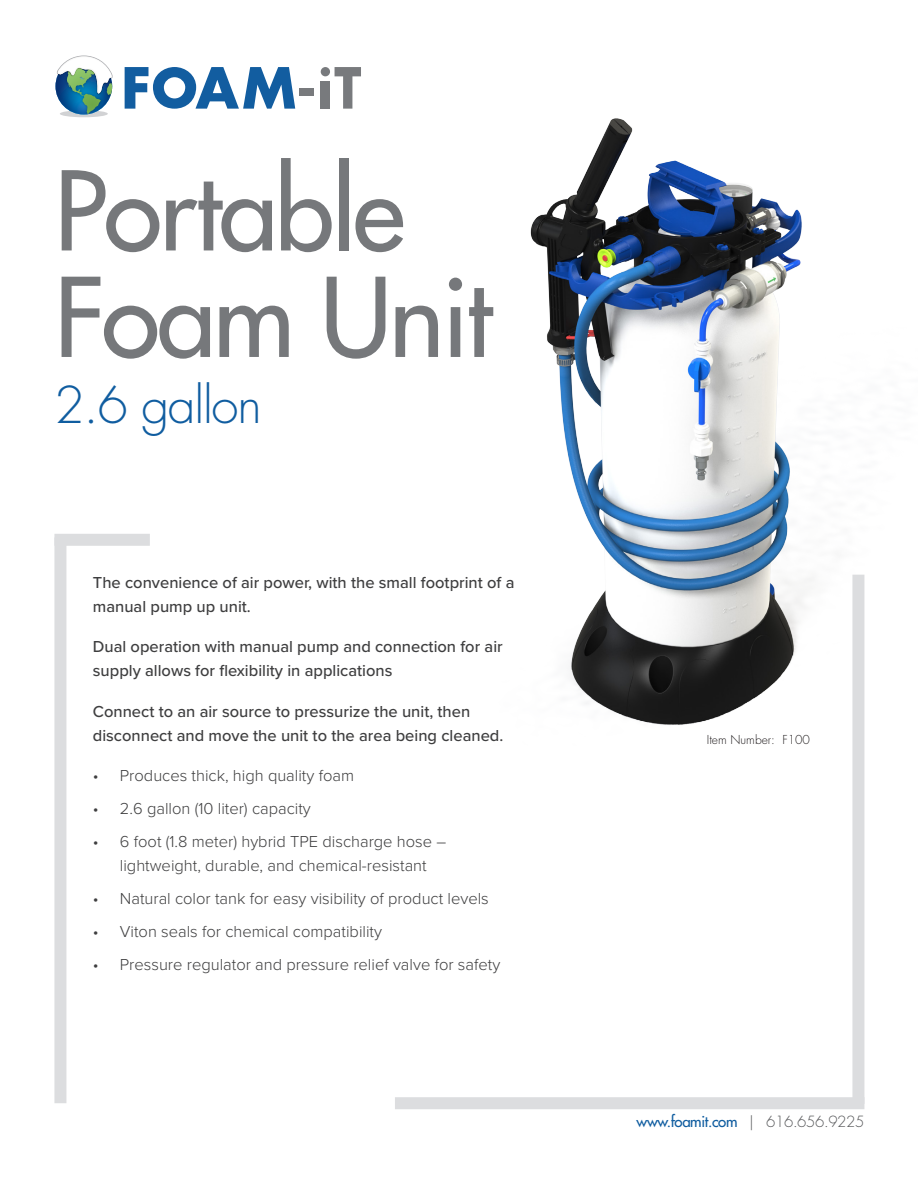
<style>
.page{position:relative;width:918px;height:1188px;background:#fff}
.page>*{position:absolute;margin:0;border:0;box-sizing:border-box;transform-origin:0 0}
.Heading1{font:500 106.5px/106.5px "Futura Std";letter-spacing:-.025em;color:#76787b}
.Heading1-2{font:300 49.5px "Futura Std";letter-spacing:-.025em;color:#105da0}
.t1{font:300 16.5px/24px "Proxima Nova";color:#3e3e3f;text-align:center}
.Text{font:500 16.5px/24px "Proxima Nova";color:#3e3e3f}
.FooterBlue{font:500 15px "Futura Std";letter-spacing:-.025em;color:#105da0}
.ItemNumber{font:300 12px "Futura Std";color:#231f20}
.s1{font-weight:300;color:#57585a}
</style>
<div class="page">
<svg style="left:125px;top:67px;width:170px;height:42px"></svg>
<div style="left:299px;top:89px;width:15px;height:7px;background:#787a7d"></div>
<div style="left:321px;top:67px;width:9px;height:9px;background:#787a7d;border-radius:50%"></div>
<div style="left:321px;top:81px;width:9px;height:28px;background:#787a7d"></div>
<svg style="left:335px;top:67px;width:26px;height:42px"></svg>
<div style="left:60px;top:110px;width:48px;height:7px;background:#d1d2d4;border-radius:50%"></div>
<svg style="left:57px;top:56px;width:56px;height:58px"></svg>
<img style="left:530px;top:118px;width:335px;height:670px">
<div style="left:54px;top:534px;width:96px;height:12px;background:#dcdddf"></div>
<div style="left:54px;top:537px;width:12px;height:566px;background:#dcdddf"></div>
<div style="left:395px;top:1097px;width:469px;height:12px;background:#dcdddf"></div>
<div style="left:852px;top:575px;width:12px;height:529px;background:#dcdddf"></div>
<p class="Heading1" style="left:54px;top:158px;width:439px">Portable<br>Foam Unit</p>
<p class="Heading1-2" style="left:54px;top:375px;width:209px">2.6 gallon</p>
<p class="Text" style="left:93px;top:570px;width:423px">The convenience of air power, with the small footprint of a manual pump up unit.</p>
<p class="Text" style="left:93px;top:634px;width:411px">Dual operation with manual pump and connection for air supply allows for flexibility in applications</p>
<p class="Text" style="left:93px;top:699px;width:412px">Connect to an air source to pressurize the unit, then disconnect and move the unit to the area being cleaned.</p>
<p class="t1" style="left:93px;top:763px;width:263px">• Produces thick, high quality foam</p>
<p class="t1" style="left:93px;top:796px;width:220px">• 2.6 gallon (10 liter) capacity</p>
<p class="t1" style="left:93px;top:829px;width:355px">• 6 foot (1.8 meter) hybrid TPE discharge hose – lightweight, durable, and chemical-resistant</p>
<p class="t1" style="left:93px;top:886px;width:397px">• Natural color tank for easy visibility of product levels</p>
<p class="t1" style="left:93px;top:919px;width:291px">• Viton seals for chemical compatibility</p>
<p class="t1" style="left:93px;top:952px;width:409px">• Pressure regulator and pressure relief valve for safety</p>
<p class="ItemNumber" style="left:707px;top:733px;width:105px">Item Number: F100</p>
<p class="FooterBlue" style="left:637px;top:1112px;width:229px">www.foamit.com <span class="s1">| 616.656.9225</span></p>
</div>
